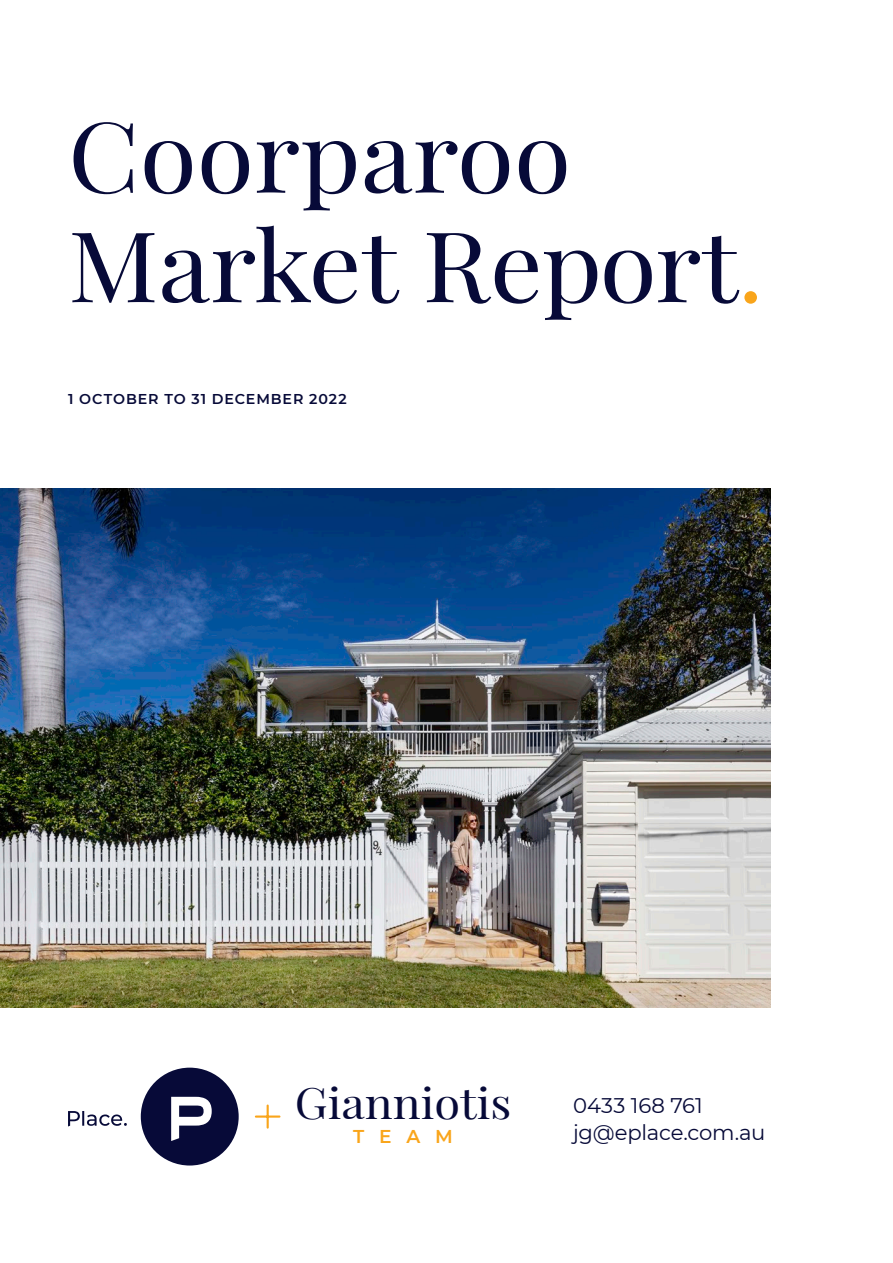
<style>
.page{position:relative;width:893px;height:1263px;background:#fff}
.page>*{position:absolute;margin:0;border:0;box-sizing:border-box;transform-origin:0 0}
.t1{font:97.95px "Playfair Display";color:#070a38;scale:1.06 1}
.t2{font:42.6px "Playfair Display";color:#070a38;scale:1.1 1}
.t3{font:21.15px/26.8px "Montserrat";letter-spacing:-.01em;color:#070a38}
.t4{font:600 18.6px "Montserrat";color:#f9a51b}
.M-Sub{font:600 14.25px "Montserrat";letter-spacing:.065em;color:#070a38}
.s1{color:#f9a51b}
</style>
<div class="page">
<div style="left:141px;top:1068px;width:98px;height:97px;background:#070a38;border-radius:50%"></div>
<svg style="left:171px;top:1097px;width:41px;height:44px"></svg>
<svg style="left:68px;top:1111px;width:59px;height:15px"></svg>
<hr style="left:267px;top:1105px;width:2px;height:22px;background:#f9a51b">
<hr style="left:256px;top:1115px;width:23px;height:3px;background:#f9a51b">
<img style="left:0;top:488px;width:771px;height:519px">
<p class="t1" style="left:68px;top:79px;width:476px">Coorparoo</p>
<p class="t1" style="left:68px;top:189px;width:657px">Market Report<span class="s1">.</span></p>
<p class="M-Sub" style="left:68px;top:389px;width:280px">1 OCTOBER TO 31 DECEMBER 2022</p>
<p class="t2" style="left:295px;top:1070px;width:198px">Gianniotis</p>
<p class="t4" style="left:353px;top:1123px;width:101px">TEAM</p>
<p class="t3" style="left:573px;top:1092px;width:194px">0433 168 761 jg@eplace.com.au</p>
</div>
